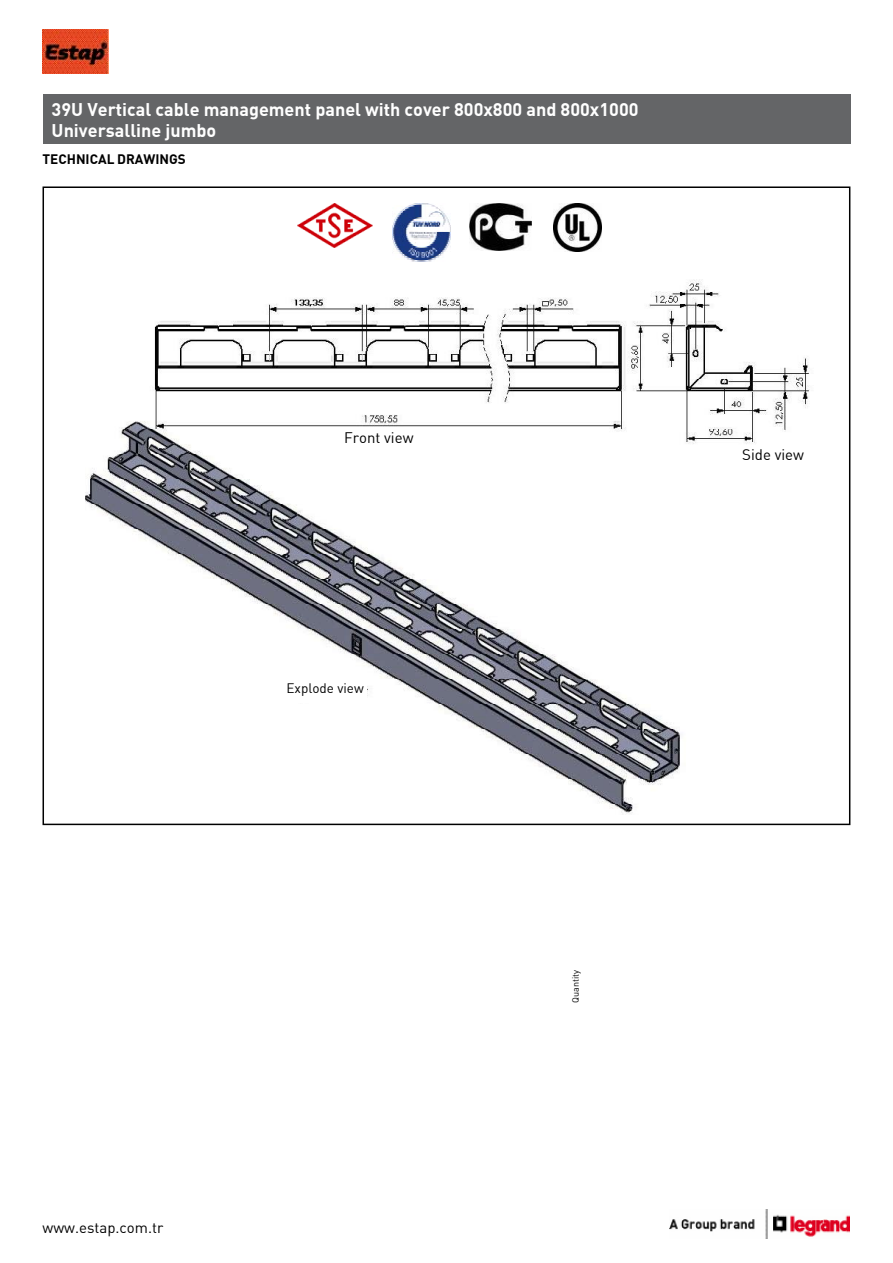
<style>
.page{position:relative;width:893px;height:1263px;background:#fff}
.page>*{position:absolute;margin:0;border:0;box-sizing:border-box;transform-origin:0 0}
.t1{font:18px/21.6px "DINTR Bold";color:#fff}
.t2{font:15px "DINTR";color:#000}
.t3{font:13.5px "DINTR Bold";color:#000}
.t4{font:13.5px "DINTR";color:#000}
.t5{font:9px "DINTR";color:#000}
</style>
<div class="page">
<img style="left:85px;top:279px;width:725px;height:535px">
<img style="left:670px;top:1209px;width:179px;height:29px">
<img style="left:43px;top:30px;width:66px;height:43px">
<div style="left:43px;top:95px;width:808px;height:49px;background:#646567"></div>
<img style="left:297px;top:204px;width:76px;height:44px">
<img style="left:393px;top:204px;width:57px;height:58px">
<img style="left:469px;top:204px;width:63px;height:47px">
<img style="left:554px;top:204px;width:47px;height:48px">
<div style="left:328px;top:432px;width:101px;height:19px;background:#fff"></div>
<div style="left:723px;top:448px;width:100px;height:19px;background:#fff"></div>
<div style="left:283px;top:682px;width:84px;height:21px;background:#fff"></div>
<p class="t1" style="left:52px;top:97px;width:588px">39U Vertical cable management panel with cover 800x800 and 800x1000<br>Universalline jumbo</p>
<p class="t3" style="left:43px;top:150px;width:144px">Technical Drawings</p>
<p class="t2" style="left:344px;top:428px;width:71px">Front view</p>
<p class="t4" style="left:286px;top:680px;width:79px">Explode view</p>
<p class="t2" style="left:742px;top:445px;width:63px">Side view</p>
<p class="t2" style="left:43px;top:1218px;width:122px">www.estap.com.tr</p>
<p class="t5" style="left:570px;top:1003px;width:34px;rotate:-90deg">Quantity</p>
</div>
